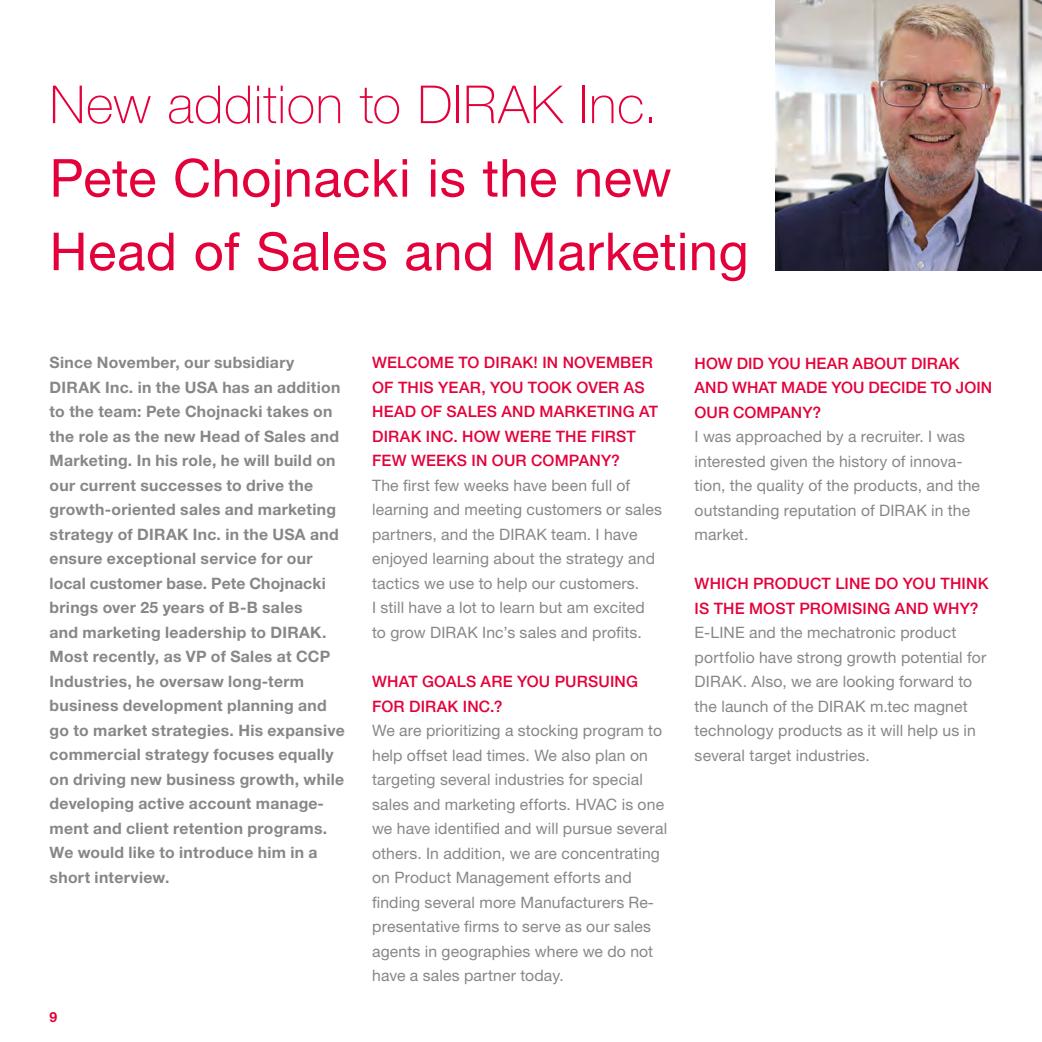
<style>
.page{position:relative;width:1042px;height:1042px;background:#fff}
.page>*{position:absolute;margin:0;border:0;box-sizing:border-box;transform-origin:0 0}
.Head_DE_klein{font:52.5px/73.5px "Helvetica Neue LT Pro";letter-spacing:.01em;color:#e4003a}
.Head_DE_klein-2{font:100 52.5px "Helvetica Neue";letter-spacing:.015em;color:#e4003a}
.Head_DE_klein-3{font:15.75px/24.5px "Helvetica Neue LT Pro";letter-spacing:.01em;color:#878787}
.Head_DE_klein-4{font:700 15.75px/24.5px "Helvetica Neue LT Pro";letter-spacing:.02em;color:#878787}
.t1{font:700 14px "Helvetica Neue LT Pro";color:#e4003a}
.s1{font-family:"Helvetica Neue LT Std";font-weight:500;color:#e4003a}
</style>
<div class="page">
<img style="left:775px;top:0;width:267px;height:270px">
<p class="Head_DE_klein-2" style="left:50px;top:65px;width:610px">New addition to DIRAK Inc.</p>
<p class="Head_DE_klein" style="left:50px;top:140px;width:700px">Pete Chojnacki is the new<br>Head of Sales and Marketing</p>
<p class="Head_DE_klein-4" style="left:50px;top:350px;width:297px">Since November, our subsidiary DIRAK Inc. in the USA has an addition to the team: Pete Chojnacki takes on the role as the new Head of Sales and Marketing. In his role, he will build on our current successes to drive the growth-oriented sales and marketing strategy of DIRAK Inc. in the USA and ensure exceptional service for our local customer base. Pete Chojnacki brings over 25 years of B-B sales<br>and marketing leadership to DIRAK.<br>Most recently, as VP of Sales at CCP Industries, he oversaw long-term business development planning and go to market strategies. His expansive commercial strategy focuses equally on driving new business growth, while developing active account manage&shy;ment and client retention programs.</p>
<p class="Head_DE_klein-4" style="left:50px;top:840px;width:269px">We would like to introduce him in a short interview.</p>
<p class="t1" style="left:50px;top:1008px;width:9px">9</p>
<p class="Head_DE_klein-3" style="left:372px;top:350px;width:291px"><span class="s1">WELCOME TO DIRAK! IN NOVEMBER OF THIS YEAR, YOU TOOK OVER AS HEAD OF SALES AND MARKETING AT DIRAK INC. HOW WERE THE FIRST FEW WEEKS IN OUR COMPANY?<br></span>The first few weeks have been full of learning and meeting customers or sales partners, and the DIRAK team. I have enjoyed learning about the strategy and tactics we use to help our customers.<br>I still have a lot to learn but am excited to grow DIRAK Inc’s sales and profits.</p>
<p class="Head_DE_klein-3" style="left:372px;top:669px;width:297px"><span class="s1">WHAT GOALS ARE YOU PURSUING FOR DIRAK INC.?<br></span>We are prioritizing a stocking program to help offset lead times. We also plan on targeting several industries for special sales and marketing efforts. HVAC is one we have identified and will pursue several others. In addition, we are concentrating on Product Management efforts and finding several more Manufacturers Re&shy;presentative firms to serve as our sales agents in geographies where we do not have a sales partner today.</p>
<p class="Head_DE_klein-3" style="left:694px;top:350px;width:299px"><span class="s1">HOW DID YOU HEAR ABOUT DIRAK<br>AND WHAT MADE YOU DECIDE TO JOIN<br>OUR COMPANY?<br></span>I was approached by a recruiter. I was interested given the history of innova&shy;tion, the quality of the products, and the outstanding reputation of DIRAK in the market.</p>
<p class="Head_DE_klein-3" style="left:694px;top:571px;width:295px"><span class="s1">WHICH PRODUCT LINE DO YOU THINK IS THE MOST PROMISING AND WHY?<br></span>E-LINE and the mechatronic product portfolio have strong growth potential for DIRAK. Also, we are looking forward to the launch of the DIRAK m.tec magnet technology products as it will help us in several target industries.</p>
</div>
